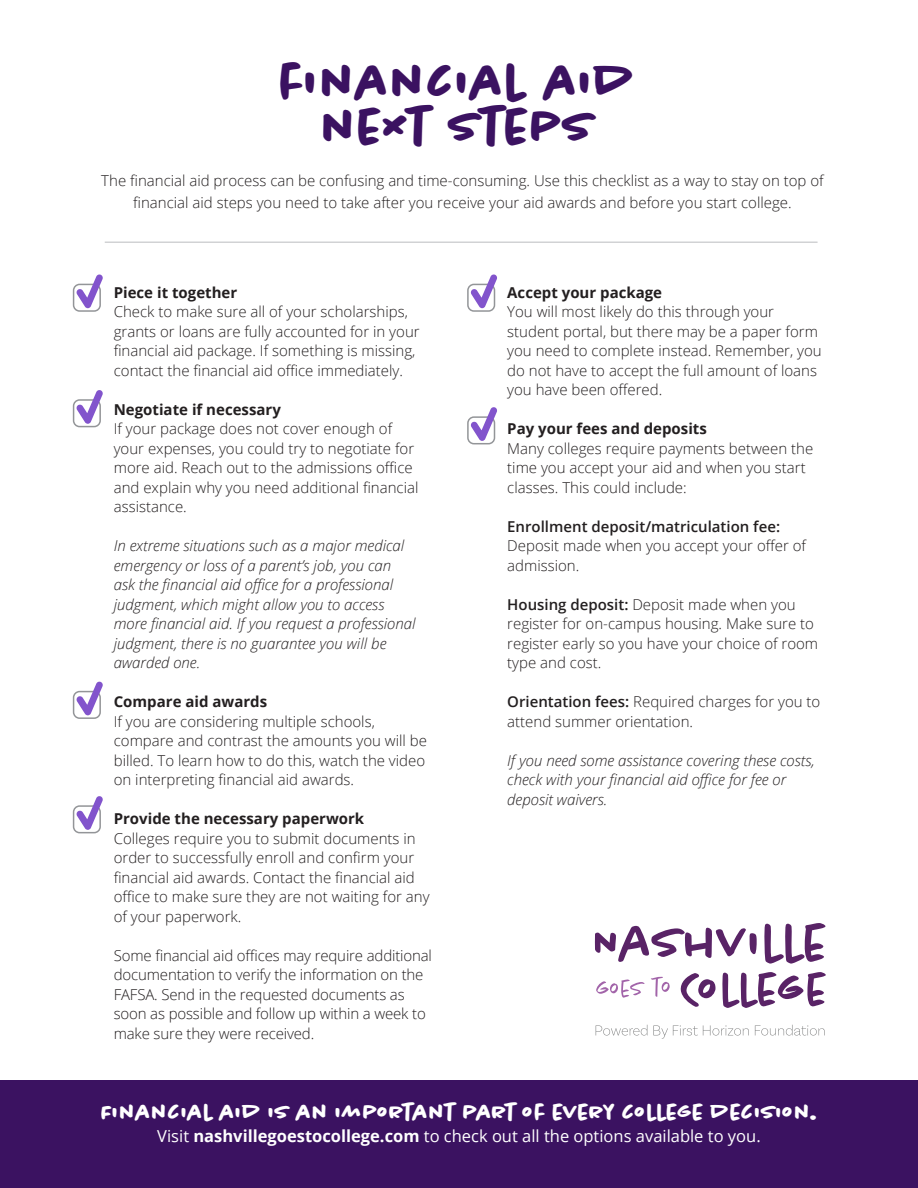
<style>
.page{position:relative;width:918px;height:1188px;background:#fff}
.page>*{position:absolute;margin:0;border:0;box-sizing:border-box;transform-origin:0 0}
.t1{font:700 49.5px/45px "Chantal";color:#3b1261;text-align:center}
.t2{font:700 22.5px "Chantal";color:#fff}
.t3{font:16.5px "Open Sans";color:#fff}
.t4{font:300 15px/19.5px "Open Sans";color:#231f20}
.t5{font:italic 300 15px/19.5px "Open Sans";color:#231f20}
.t6{font:700 15px "Open Sans";color:#231f20}
.s1{font-weight:600}
.s2{font-weight:700}
</style>
<div class="page">
<hr style="left:105px;top:242px;width:713px;height:1px;background:#d1d2d4">
<div style="left:73px;top:284px;width:28px;height:28px;border:2px solid #939598;border-radius:6px"></div>
<svg style="left:76px;top:274px;width:27px;height:34px"></svg>
<div style="left:73px;top:399px;width:28px;height:28px;border:2px solid #939598;border-radius:6px"></div>
<svg style="left:76px;top:390px;width:27px;height:34px"></svg>
<div style="left:73px;top:691px;width:28px;height:28px;border:2px solid #939598;border-radius:6px"></div>
<svg style="left:76px;top:681px;width:27px;height:34px"></svg>
<div style="left:467px;top:284px;width:28px;height:28px;border:2px solid #939598;border-radius:6px"></div>
<svg style="left:470px;top:274px;width:27px;height:34px"></svg>
<div style="left:467px;top:416px;width:28px;height:28px;border:2px solid #939598;border-radius:6px"></div>
<svg style="left:470px;top:407px;width:27px;height:34px"></svg>
<div style="left:73px;top:805px;width:28px;height:28px;border:2px solid #939598;border-radius:6px"></div>
<svg style="left:76px;top:796px;width:27px;height:34px"></svg>
<div style="left:0;top:1080px;width:918px;height:108px;background:#3b1261"></div>
<svg style="left:595px;top:926px;width:162px;height:36px"></svg>
<svg style="left:764px;top:923px;width:62px;height:41px"></svg>
<svg style="left:596px;top:979px;width:49px;height:19px"></svg>
<svg style="left:651px;top:977px;width:19px;height:20px"></svg>
<svg style="left:680px;top:973px;width:36px;height:34px"></svg>
<svg style="left:722px;top:972px;width:104px;height:36px"></svg>
<svg style="left:596px;top:1025px;width:51px;height:11px"></svg>
<svg style="left:653px;top:1025px;width:96px;height:14px"></svg>
<svg style="left:755px;top:1025px;width:70px;height:11px"></svg>
<p class="t1" style="left:281px;top:59px;width:358px">FINANCIAL AID<br>NEXT STEPS</p>
<p class="t4" style="left:101px;top:169px;width:724px;line-height:22.5px;text-align:center">The financial aid process can be confusing and time-consuming. Use this checklist as a way to stay on top of financial aid steps you need to take after you receive your aid awards and before you start college.</p>
<p class="t6" style="left:114px;top:282px;width:125px">Piece it together</p>
<p class="t4" style="left:114px;top:302px;width:307px">Check to make sure all of your scholarships, grants or loans are fully accounted for in your financial aid package. If something is missing, contact the financial aid office immediately.</p>
<p class="t6" style="left:114px;top:399px;width:169px">Negotiate if necessary</p>
<p class="t4" style="left:114px;top:419px;width:306px">If your package does not cover enough of your expenses, you could try to negotiate for more aid. Reach out to the admissions office and explain why you need additional financial assistance.</p>
<p class="t5" style="left:114px;top:536px;width:303px">In extreme situations such as a major medical emergency or loss of a parent’s job, you can ask the financial aid office for a professional judgment, which might allow you to access more financial aid. If you request a professional judgment, there is no guarantee you will be awarded one.</p>
<p class="t6" style="left:114px;top:691px;width:155px">Compare aid awards</p>
<p class="t4" style="left:114px;top:711px;width:315px">If you are considering multiple schools, compare and contrast the amounts you will be billed. To learn how to do this, watch the video on interpreting financial aid awards.</p>
<p class="t6" style="left:114px;top:808px;width:252px">Provide the necessary paperwork</p>
<p class="t4" style="left:114px;top:828px;width:317px">Colleges require you to submit documents in order to successfully enroll and confirm your financial aid awards. Contact the financial aid office to make sure they are not waiting for any of your paperwork.</p>
<p class="t4" style="left:114px;top:945px;width:320px">Some financial aid offices may require additional documentation to verify the information on the FAFSA. Send in the requested documents as soon as possible and follow up within a week to make sure they were received.</p>
<p class="t6" style="left:507px;top:282px;width:156px">Accept your package</p>
<p class="t4" style="left:507px;top:302px;width:316px">You will most likely do this through your student portal, but there may be a paper form you need to complete instead. Remember, you do not have to accept the full amount of loans you have been offered.</p>
<p class="t6" style="left:507px;top:418px;width:201px">Pay your fees and deposits</p>
<p class="t4" style="left:507px;top:438px;width:307px">Many colleges require payments between the time you accept your aid and when you start classes. This could include:</p>
<p class="t4" style="left:507px;top:516px;width:300px"><span class="s1">Enrollment deposit/matriculation fee:<br></span>Deposit made when you accept your offer of admission.</p>
<p class="t4" style="left:507px;top:594px;width:312px"><span class="s1">Housing deposit:</span> Deposit made when you register for on-campus housing. Make sure to register early so you have your choice of room type and cost.</p>
<p class="t4" style="left:507px;top:692px;width:315px"><span class="s1">Orientation fees:</span> Required charges for you to attend summer orientation.</p>
<p class="t5" style="left:507px;top:750px;width:309px">If you need some assistance covering these costs, check with your financial aid office for fee or deposit waivers.</p>
<p class="t2" style="left:101px;top:1098px;width:717px">FINANCIAL AID IS AN IMPORTANT PART OF EVERY COLLEGE DECISION.</p>
<p class="t3" style="left:157px;top:1125px;width:605px">Visit <span class="s2">nashvillegoestocollege.com</span> to check out all the options available to you.</p>
</div>
